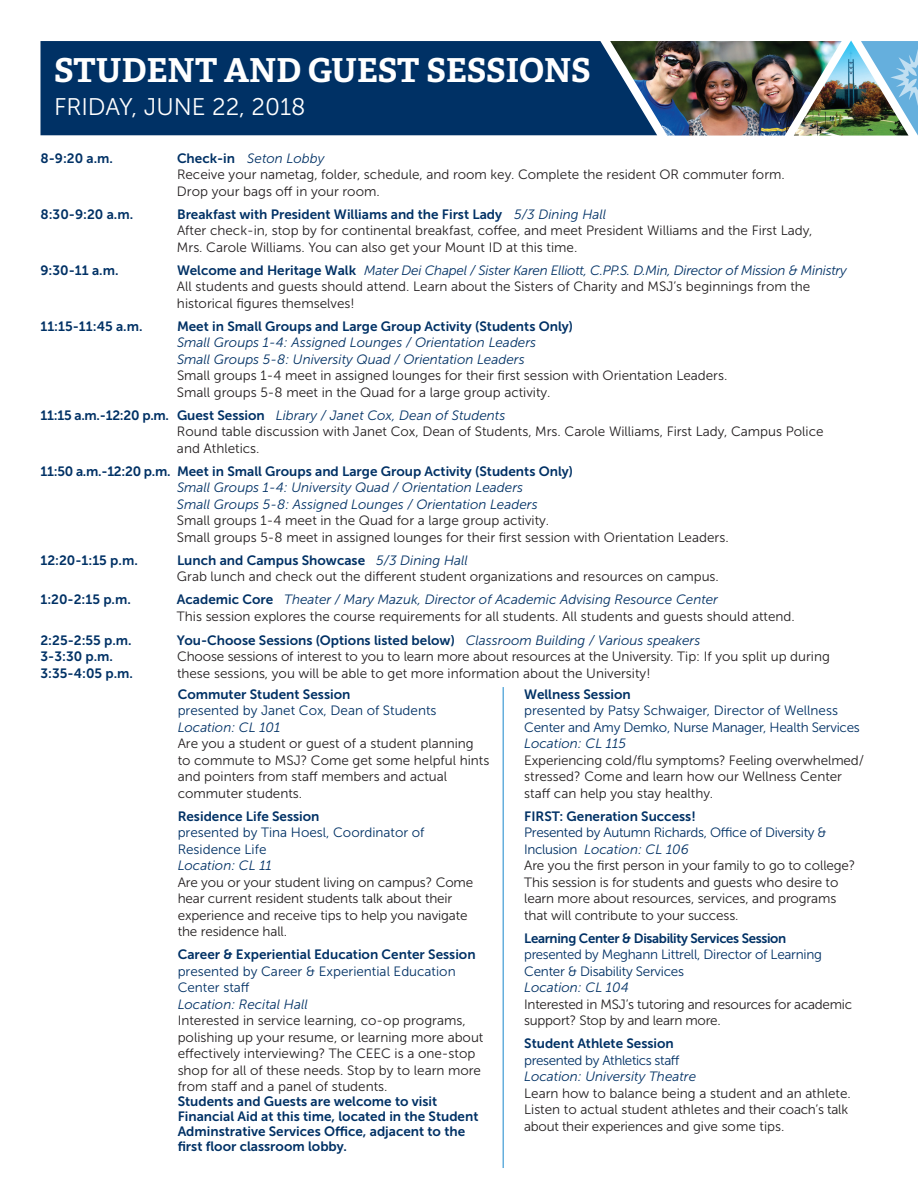
<style>
.page{position:relative;width:918px;height:1188px;background:#fff}
.page>*{position:absolute;margin:0;border:0;box-sizing:border-box;transform-origin:0 0}
.t1{font:700 33px "Adelle";color:#fff}
.t2{font:24px "Museo Sans 300";color:#fff}
.subheads{font:13.5px/16.5px "Museo Sans 300";color:#231f20}
.subheads-2{font:13.5px/15px "Museo Sans 700";color:#003165}
.subheads-3{font:italic 13.5px/16.5px "Museo Sans 300";color:#003165}
.t3{font:13.5px/16.5px "Museo Sans 300";color:#003165}
.t4{font:13.5px/16.5px "Museo Sans 300";letter-spacing:-.02em;color:#003165}
.subheads-4{font:italic 13.5px "Museo Sans 300";letter-spacing:-.02em;color:#003165}
.subheads-5{font:13.5px/16.5px "Museo Sans 300";letter-spacing:-.02em;color:#231f20}
.s1{font-family:"Museo Sans 700";font-style:normal}
.s2{font-family:"Museo Sans 300";font-style:italic}
.s3{font-family:"Museo Sans 700"}
.s4{font-style:italic}
.s5{font-family:"Museo Sans 700";color:#003165}
.s6{color:#003165}
.s7{font-style:italic;color:#003165}
.s8{font-style:normal}
</style>
<div class="page">
<div style="left:40px;top:41px;width:570px;height:94px;background:#003165"></div>
<img style="left:610px;top:40px;width:308px;height:96px">
<hr style="left:502px;top:687px;width:2px;height:481px;background:#65afdd">
<p class="t1" style="left:54px;top:50px;width:538px">STUDENT AND GUEST SESSIONS</p>
<p class="t2" style="left:54px;top:94px;width:253px">FRIDAY, JUNE 22, 2018</p>
<p class="subheads-2" style="left:40px;top:151px;width:74px">8-9:20 a.m.</p>
<p class="subheads-3" style="left:177px;top:150px;width:149px"><span class="s1">Check-in</span> Seton Lobby</p>
<p class="subheads" style="left:177px;top:167px;width:609px">Receive your nametag, folder, schedule, and room key. Complete the resident OR commuter form.<br>Drop your bags off in your room.</p>
<p class="subheads-2" style="left:40px;top:207px;width:94px">8:30-9:20 a.m.</p>
<p class="subheads-2" style="left:177px;top:207px;width:431px">Breakfast with President Williams and the First Lady <span class="s2">5/3 Dining Hall</span></p>
<p class="subheads" style="left:177px;top:223px;width:637px">After check-in, stop by for continental breakfast, coffee, and meet President Williams and the First Lady,<br>Mrs. Carole Williams. You can also get your Mount ID at this time.</p>
<p class="subheads-2" style="left:40px;top:263px;width:80px">9:30-11 a.m.</p>
<p class="subheads-4" style="left:177px;top:263px;width:671px"><span class="s1">Welcome and Heritage Walk</span> Mater Dei Chapel / Sister Karen Elliott, C.PP.S. D.Min, Director of Mission &amp; Ministry</p>
<p class="subheads" style="left:177px;top:279px;width:635px">All students and guests should attend. Learn about the Sisters of Charity and MSJ’s beginnings from the historical figures themselves!</p>
<p class="subheads-2" style="left:40px;top:319px;width:104px">11:15-11:45 a.m.</p>
<p class="subheads-3" style="left:177px;top:318px;width:398px"><span class="s1">Meet in Small Groups and Large Group Activity (Students Only)<br></span>Small Groups 1-4: Assigned Lounges / Orientation Leaders<br>Small Groups 5-8: University Quad / Orientation Leaders</p>
<p class="subheads" style="left:177px;top:368px;width:552px">Small groups 1-4 meet in assigned lounges for their first session with Orientation Leaders.<br>Small groups 5-8 meet in the Quad for a large group activity.</p>
<p class="subheads-2" style="left:40px;top:408px;width:466px">11:15 a.m.-12:20 p.m. Guest Session <span class="s2">Library / Janet Cox, Dean of Students</span></p>
<p class="subheads" style="left:177px;top:424px;width:648px">Round table discussion with Janet Cox, Dean of Students, Mrs. Carole Williams, First Lady, Campus Police and Athletics.</p>
<p class="subheads-2" style="left:177px;top:463px;width:398px;line-height:16.5px;text-indent:-136px">11:50 a.m.-12:20 p.m. Meet in Small Groups and Large Group Activity (Students Only)<br><span class="s2">Small Groups 1-4: University Quad / Orientation Leaders</span></p>
<p class="subheads-3" style="left:177px;top:496px;width:362px">Small Groups 5-8: Assigned Lounges / Orientation Leaders</p>
<p class="subheads" style="left:177px;top:513px;width:553px">Small groups 1-4 meet in the Quad for a large group activity.<br>Small groups 5-8 meet in assigned lounges for their first session with Orientation Leaders.</p>
<p class="subheads-2" style="left:40px;top:553px;width:99px">12:20-1:15 p.m.</p>
<p class="subheads-2" style="left:177px;top:553px;width:292px">Lunch and Campus Showcase <span class="s2">5/3 Dining Hall</span></p>
<p class="subheads" style="left:177px;top:569px;width:543px">Grab lunch and check out the different student organizations and resources on campus.</p>
<p class="subheads-2" style="left:40px;top:592px;width:92px">1:20-2:15 p.m.</p>
<p class="subheads-3" style="left:177px;top:592px;width:543px"><span class="s1">Academic Core</span> Theater / Mary Mazuk, Director of Academic Advising Resource Center</p>
<p class="subheads" style="left:177px;top:608px;width:619px">This session explores the course requirements for all students. All students and guests should attend.</p>
<p class="subheads-2" style="left:40px;top:633px;width:93px">2:25-2:55 p.m.</p>
<p class="subheads-2" style="left:177px;top:633px;width:525px">You-Choose Sessions (Options listed below) <span class="s2">Classroom Building / Various speakers</span></p>
<p class="subheads-2" style="left:40px;top:649px;width:74px">3-3:30 p.m.</p>
<p class="subheads" style="left:177px;top:649px;width:654px">Choose sessions of interest to you to learn more about resources at the University. Tip: If you split up during</p>
<p class="subheads-2" style="left:40px;top:666px;width:94px">3:35-4:05 p.m.</p>
<p class="subheads" style="left:177px;top:665px;width:475px">these sessions, you will be able to get more information about the University!</p>
<p class="t3" style="left:178px;top:686px;width:260px"><span class="s3">Commuter Student Session<br></span>presented by Janet Cox, Dean of Students</p>
<p class="subheads-3" style="left:178px;top:719px;width:104px">Location: CL 101</p>
<p class="subheads" style="left:178px;top:735px;width:313px">Are you a student or guest of a student planning to commute to MSJ? Come get some helpful hints and pointers from staff members and actual commuter students.</p>
<p class="t3" style="left:178px;top:808px;width:248px"><span class="s3">Residence Life Session<br></span>presented by Tina Hoesl, Coordinator of<br>Residence Life</p>
<p class="subheads-3" style="left:178px;top:857px;width:96px">Location: CL 11</p>
<p class="subheads" style="left:178px;top:874px;width:297px">Are you or your student living on campus? Come hear current resident students talk about their experience and receive tips to help you navigate the residence hall.</p>
<p class="t3" style="left:178px;top:946px;width:300px"><span class="s3">Career &amp; Experiential Education Center Session </span>presented by Career &amp; Experiential Education<br>Center staff<br><span class="s4">Location: Recital Hall</span></p>
<p class="subheads" style="left:178px;top:1012px;width:307px">Interested in service learning, co-op programs, polishing up your resume, or learning more about effectively interviewing? The CEEC is a one-stop shop for all of these needs. Stop by to learn more from staff and a panel of students.</p>
<p class="t4" style="left:524px;top:686px;width:337px"><span class="s3">Wellness Session<br></span>presented by Patsy Schwaiger, Director of Wellness<br>Center and Amy Demko, Nurse Manager, Health Services</p>
<p class="subheads-3" style="left:524px;top:735px;width:103px">Location: CL 115</p>
<p class="subheads" style="left:524px;top:752px;width:341px">Experiencing cold/flu symptoms? Feeling overwhelmed/ stressed? Come and learn how our Wellness Center staff can help you stay healthy.</p>
<p class="subheads" style="left:524px;top:808px;width:333px"><span class="s5">FIRST: Generation Success!<br></span><span class="s6">Presented by Autumn Richards, Office of Diversity &amp; Inclusion</span> <span class="s7">Location: CL 106<br></span>Are you the first person in your family to go to college?<br>This session is for students and guests who desire to learn more about resources, services, and programs that will contribute to your success.</p>
<p class="t4" style="left:524px;top:930px;width:299px"><span class="s3">Learning Center &amp; Disability Services Session </span>presented by Meghann Littrell, Director of Learning Center &amp; Disability Services<br><span class="s4">Location: CL 104</span></p>
<p class="subheads-5" style="left:524px;top:996px;width:329px">Interested in MSJ’s tutoring and resources for academic support? Stop by and learn more.</p>
<p class="subheads-3" style="left:524px;top:1035px;width:173px"><span class="s1">Student Athlete Session </span><span class="s8">presented by Athletics staff<br></span>Location: University Theatre</p>
<p class="subheads" style="left:524px;top:1085px;width:328px">Learn how to balance being a student and an athlete.<br>Listen to actual student athletes and their coach’s talk about their experiences and give some tips.</p>
<p class="subheads-2" style="left:178px;top:1093px;width:302px">Students and Guests are welcome to visit Financial Aid at this time, located in the Student Adminstrative Services Office, adjacent to the first floor classroom lobby.</p>
</div>
